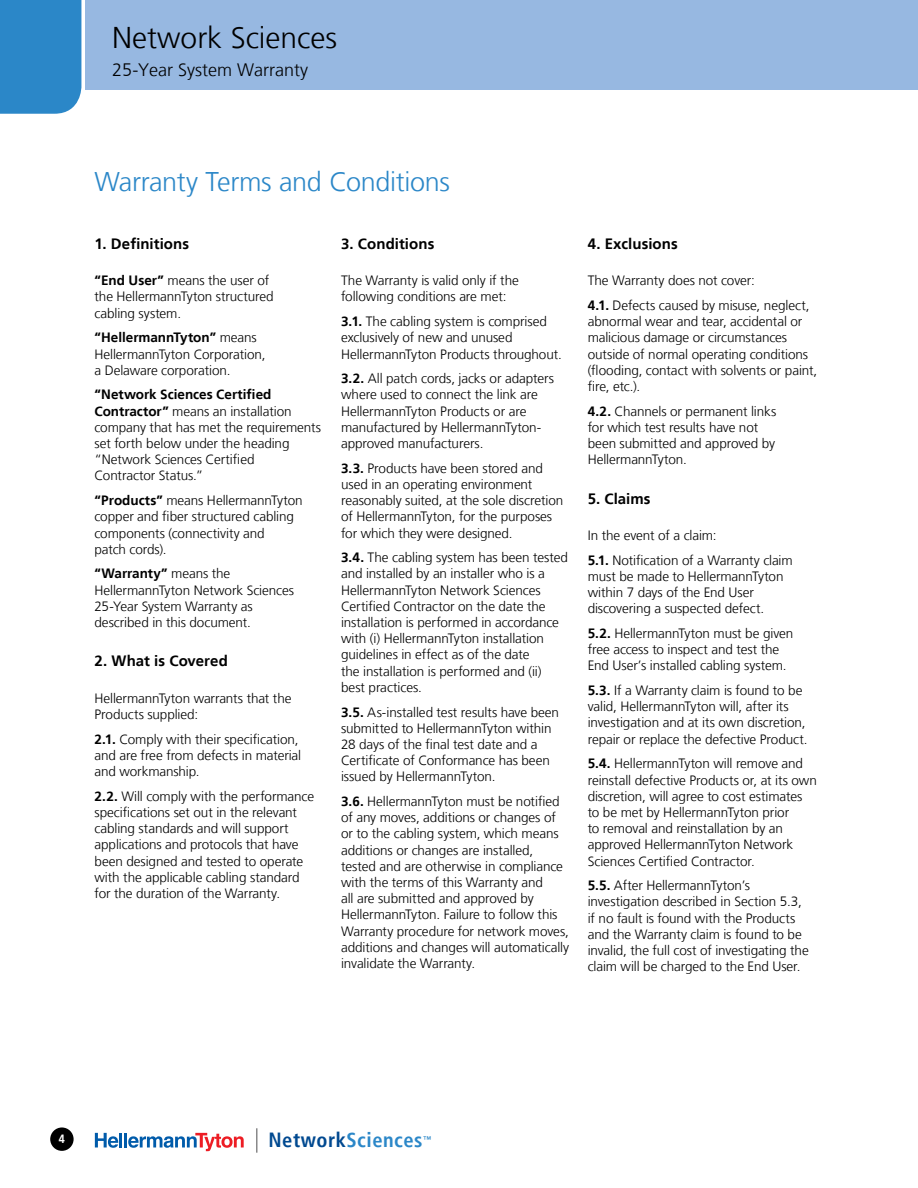
<style>
.page{position:relative;width:918px;height:1188px;background:#fff}
.page>*{position:absolute;margin:0;border:0;box-sizing:border-box;transform-origin:0 0}
.t1{font:300 30px "Frutiger LT";color:#000}
.t2{font:300 27px "Frutiger LT";letter-spacing:-.015em;color:#2b87c8}
.t3{font:700 condensed 20.55px "Frutiger LT";letter-spacing:.025em;color:#2b87c8}
.t4{font:300 18px "Frutiger LT";color:#000}
.t5{font:700 15px "Frutiger LT";letter-spacing:.005em;color:#000}
.t6{font:300 13.5px/16.2px "Frutiger LT";letter-spacing:-.005em;color:#000}
.t7{font:700 12px "Frutiger LT";color:#fff;scale:.9 1}
.t8{font:700 condensed 8.25px "Frutiger LT";color:#2b87c8}
.s1{font-weight:700}
.s2{color:#004990}
</style>
<div class="page">
<hr style="left:124px;top:1133px;width:3px;height:14px;background:#005baa">
<svg style="left:95px;top:1133px;width:27px;height:15px"></svg>
<svg style="left:128px;top:1133px;width:116px;height:18px"></svg>
<div style="left:50px;top:1127px;width:24px;height:24px;background:#000;border-radius:50%"></div>
<svg style="left:256px;top:1128px;width:1px;height:25px"></svg>
<div style="left:0;top:0;width:81px;height:114px;background:#2b87c8"></div>
<div style="left:86px;top:0;width:832px;height:90px;background:#97b8e1"></div>
<h1 class="t1" style="left:112px;top:20px;width:227px">Network Sciences</h1>
<h3 class="t4" style="left:112px;top:60px;width:197px">25-Year System Warranty</h3>
<h2 class="t2" style="left:94px;top:166px;width:357px">Warranty Terms and Conditions</h2>
<p class="t5" style="left:95px;top:235px;width:96px">1. Definitions</p>
<p class="t6" style="left:95px;top:273px;width:181px"><span class="s1">“End User”</span> means the user of the HellermannTyton structured cabling system.</p>
<p class="t6" style="left:95px;top:330px;width:173px"><span class="s1">“HellermannTyton”</span> means<br>HellermannTyton Corporation, a Delaware corporation.</p>
<p class="t6" style="left:95px;top:387px;width:228px"><span class="s1">“Network Sciences Certified<br>Contractor”</span> means an installation company that has met the requirements set forth below under the heading “Network Sciences Certified<br>Contractor Status.”</p>
<p class="t6" style="left:95px;top:493px;width:210px"><span class="s1">“Products”</span> means HellermannTyton copper and fiber structured cabling components (connectivity and<br>patch cords).</p>
<p class="t6" style="left:95px;top:566px;width:201px"><span class="s1">“Warranty”</span> means the<br>HellermannTyton Network Sciences<br>25-Year System Warranty as described in this document.</p>
<p class="t5" style="left:95px;top:652px;width:135px">2. What is Covered</p>
<p class="t6" style="left:95px;top:690px;width:199px">HellermannTyton warrants that the<br>Products supplied:</p>
<p class="t6" style="left:95px;top:731px;width:208px"><span class="s1">2.1.</span> Comply with their specification, and are free from defects in material and workmanship.</p>
<p class="t6" style="left:95px;top:788px;width:221px"><span class="s1">2.2.</span> Will comply with the performance specifications set out in the relevant cabling standards and will support applications and protocols that have been designed and tested to operate with the applicable cabling standard for the duration of the Warranty.</p>
<p class="t5" style="left:341px;top:235px;width:95px">3. Conditions</p>
<p class="t6" style="left:341px;top:273px;width:179px">The Warranty is valid only if the following conditions are met:</p>
<p class="t6" style="left:341px;top:314px;width:222px"><span class="s1">3.1.</span> The cabling system is comprised exclusively of new and unused<br>HellermannTyton Products throughout.</p>
<p class="t6" style="left:341px;top:371px;width:214px"><span class="s1">3.2.</span> All patch cords, jacks or adapters where used to connect the link are HellermannTyton Products or are manufactured by HellermannTyton&shy;approved manufacturers.</p>
<p class="t6" style="left:341px;top:460px;width:224px"><span class="s1">3.3.</span> Products have been stored and used in an operating environment reasonably suited, at the sole discretion of HellermannTyton, for the purposes for which they were designed.</p>
<p class="t6" style="left:341px;top:550px;width:229px"><span class="s1">3.4.</span> The cabling system has been tested and installed by an installer who is a HellermannTyton Network Sciences Certified Contractor on the date the installation is performed in accordance with (i) HellermannTyton installation guidelines in effect as of the date<br>the installation is performed and (ii) best practices.</p>
<p class="t6" style="left:341px;top:704px;width:220px"><span class="s1">3.5.</span> As-installed test results have been submitted to HellermannTyton within 28 days of the final test date and a Certificate of Conformance has been issued by HellermannTyton.</p>
<p class="t6" style="left:341px;top:794px;width:230px"><span class="s1">3.6.</span> HellermannTyton must be notified of any moves, additions or changes of or to the cabling system, which means additions or changes are installed, tested and are otherwise in compliance with the terms of this Warranty and<br>all are submitted and approved by HellermannTyton. Failure to follow this Warranty procedure for network moves, additions and changes will automatically invalidate the Warranty.</p>
<p class="t5" style="left:588px;top:235px;width:92px">4. Exclusions</p>
<p class="t6" style="left:588px;top:268px;width:223px;line-height:24.8px">The Warranty does not cover:<br><span class="s1">4.1.</span> Defects caused by misuse, neglect,</p>
<p class="t6" style="left:588px;top:314px;width:231px">abnormal wear and tear, accidental or malicious damage or circumstances outside of normal operating conditions (flooding, contact with solvents or paint, fire, etc.).</p>
<p class="t6" style="left:588px;top:403px;width:190px"><span class="s1">4.2.</span> Channels or permanent links for which test results have not been submitted and approved by<br>HellermannTyton.</p>
<p class="t5" style="left:588px;top:489px;width:64px">5. Claims</p>
<p class="t6" style="left:588px;top:523px;width:207px;line-height:24.8px">In the event of a claim:<br><span class="s1">5.1.</span> Notification of a Warranty claim</p>
<p class="t6" style="left:588px;top:568px;width:197px">must be made to HellermannTyton within 7 days of the End User discovering a suspected defect.</p>
<p class="t6" style="left:588px;top:625px;width:207px"><span class="s1">5.2.</span> HellermannTyton must be given free access to inspect and test the<br>End User’s installed cabling system.</p>
<p class="t6" style="left:588px;top:683px;width:221px"><span class="s1">5.3.</span> If a Warranty claim is found to be valid, HellermannTyton will, after its investigation and at its own discretion, repair or replace the defective Product.</p>
<p class="t6" style="left:588px;top:756px;width:231px"><span class="s1">5.4.</span> HellermannTyton will remove and reinstall defective Products or, at its own discretion, will agree to cost estimates to be met by HellermannTyton prior<br>to removal and reinstallation by an approved HellermannTyton Network Sciences Certified Contractor.</p>
<p class="t6" style="left:588px;top:878px;width:223px"><span class="s1">5.5.</span> After HellermannTyton’s investigation described in Section 5.3, if no fault is found with the Products and the Warranty claim is found to be invalid, the full cost of investigating the claim will be charged to the End User.</p>
<p class="t7" style="left:59px;top:1131px;width:8px">4</p>
<h3 class="t3" style="left:268px;top:1128px;width:156px"><span class="s2">Network</span>Sciences</h3>
<p class="t8" style="left:423px;top:1135px;width:10px">™</p>
</div>
